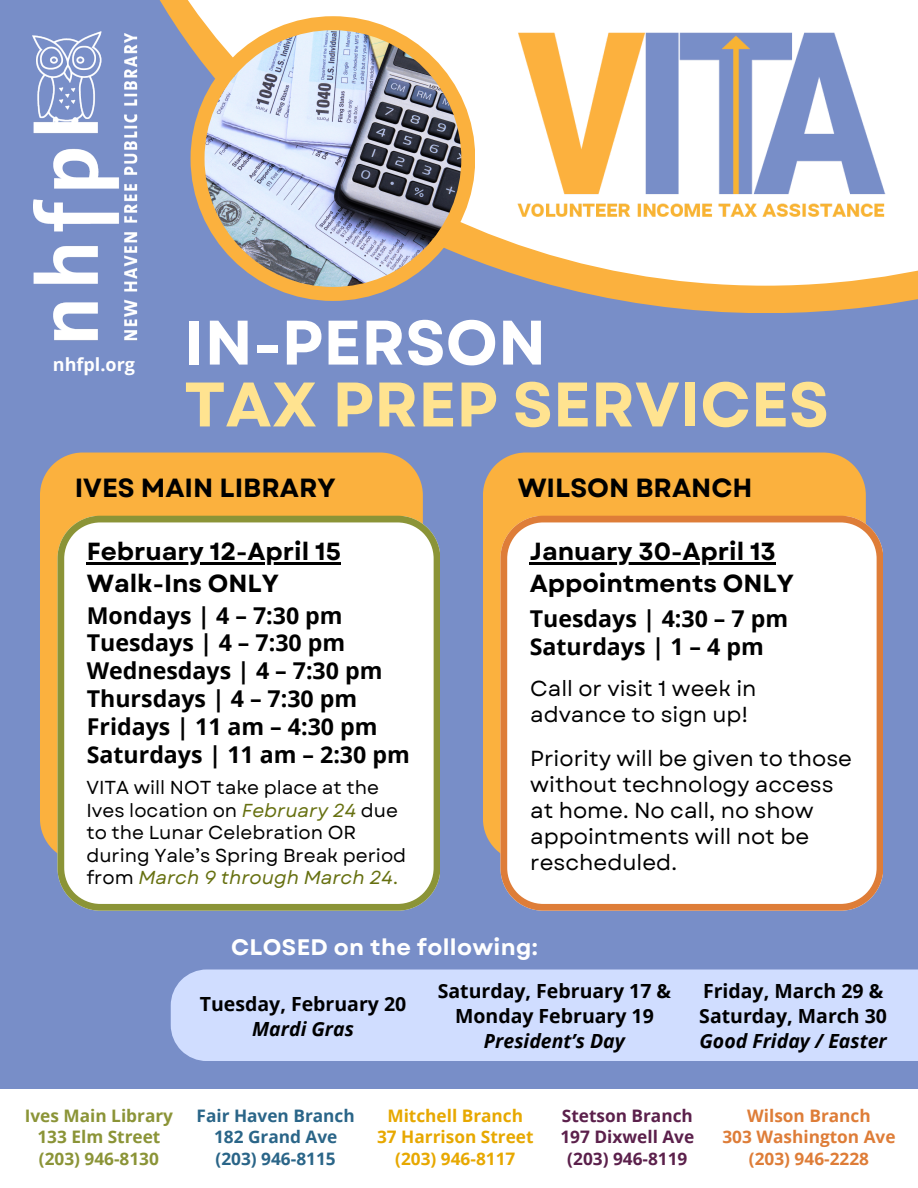
<style>
.page{position:relative;width:918px;height:1188px;background:#788ec8}
.page>*{position:absolute;margin:0;border:0;box-sizing:border-box;transform-origin:0 0}
.t1{font:700 62.7px/61.8px "Garet";color:#ffe390}
.t2{font:700 26.25px "Garet";color:#000}
.t3{font:700 24.75px/31.5px "Garet";color:#000}
.t4{font:700 23.25px/27.8px "Open Sans";color:#000}
.t5{font:700 22.5px "Garet";letter-spacing:.015em;color:#fff}
.t6{font:21.75px/25.8px "Garet";color:#000}
.t7{font:21.6px/25.8px "Garet";color:#000}
.t8{font:700 19.5px/24.8px "Open Sans";color:#000;text-align:center}
.t9{font:18.75px/22.5px "Garet";color:#000}
.t10{font:700 18px "Open Sans";color:#fff}
.t11{font:700 17.25px "Open Sans";color:#e7a800}
.t12{font:700 17.25px "Open Sans";color:#de7d38}
.t13{font:700 17.25px "Open Sans";color:#8b9437}
.t14{font:700 17.25px "Open Sans";color:#5b204b}
.t15{font:700 17.25px "Open Sans";color:#2a6588}
.s1{color:#fff}
.s2{font-style:italic;color:#667010}
.s3{color:#667010}
.s4{font-style:italic}
</style>
<div class="page">
<svg style="left:269px;top:286px;width:649px;height:27px"></svg>
<svg style="left:159px;top:0;width:759px;height:286px;fill:#fff"></svg>
<div style="left:191px;top:16px;width:284px;height:285px;background:#fbb13e;border-radius:50%"></div>
<img style="left:205px;top:30px;width:256px;height:257px;border-radius:50%">
<img style="left:475px;top:20px;width:443px;height:203px">
<div style="left:0;top:1090px;width:918px;height:98px;background:#fff"></div>
<div style="left:171px;top:969px;width:747px;height:92px;background:#d0ddff"></div>
<img style="left:32px;top:31px;width:106px;height:310px">
<div style="left:40px;top:453px;width:383px;height:400px;background:#fbb13e"></div>
<svg style="left:57px;top:516px;width:383px;height:395px;background:#f6f6f1"></svg>
<hr style="left:87px;top:562px;width:254px;height:3px;background:#000">
<div style="left:483px;top:453px;width:383px;height:400px;background:#fbb13e"></div>
<svg style="left:500px;top:516px;width:383px;height:395px;background:#fbf5f1"></svg>
<hr style="left:530px;top:562px;width:246px;height:3px;background:#000">
<p class="t10" style="left:53px;top:352px;width:84px">nhfpl.org</p>
<p class="t1" style="left:184px;top:312px;width:646px"><span class="s1">IN-PERSON<br></span>TAX PREP SERVICES</p>
<p class="t2" style="left:75px;top:469px;width:262px">IVES MAIN LIBRARY</p>
<p class="t3" style="left:87px;top:536px;width:256px">February 12-April 15<br>Walk-Ins ONLY</p>
<p class="t4" style="left:87px;top:601px;width:325px">Mondays | 4 – 7:30 pm<br>Tuesdays | 4 – 7:30 pm<br>Wednesdays | 4 – 7:30 pm<br>Thursdays | 4 – 7:30 pm<br>Fridays | 11 am – 4:30 pm<br>Saturdays | 11 am – 2:30 pm</p>
<p class="t9" style="left:86px;top:777px;width:321px">VITA will NOT take place at the<br>Ives location on <span class="s2">February 24</span> due to the Lunar Celebration OR during Yale’s Spring Break period from <span class="s2">March 9 through March 24</span><span class="s3">.</span></p>
<p class="t2" style="left:518px;top:469px;width:236px">WILSON BRANCH</p>
<p class="t3" style="left:530px;top:536px;width:266px">January 30-April 13<br>Appointments ONLY</p>
<p class="t4" style="left:530px;top:604px;width:260px">Tuesdays | 4:30 – 7 pm<br>Saturdays | 1 – 4 pm</p>
<p class="t7" style="left:530px;top:676px;width:228px">Call or visit 1 week in advance to sign up!</p>
<p class="t6" style="left:530px;top:746px;width:323px">Priority will be given to those without technology access at home. No call, no show appointments will not be rescheduled.</p>
<h3 class="t13" style="left:25px;top:1103px;width:150px">Ives Main Library</h3>
<h5 class="t13" style="left:37px;top:1125px;width:125px">133 Elm Street</h5>
<h5 class="t13" style="left:39px;top:1146px;width:122px">(203) 946-8130</h5>
<p class="t5" style="left:231px;top:931px;width:308px">CLOSED on the following:</p>
<p class="t8" style="left:200px;top:991px;width:208px">Tuesday, February 20<br><span class="s4">Mardi Gras</span></p>
<p class="t8" style="left:438px;top:979px;width:235px">Saturday, February 17 &amp;<br>Monday February 19<br><span class="s4">President’s Day</span></p>
<p class="t8" style="left:699px;top:979px;width:189px;text-align:left">Friday, March 29 &amp;<br>Saturday, March 30<br><span class="s4">Good Friday / Easter</span></p>
<h4 class="t15" style="left:197px;top:1103px;width:160px">Fair Haven Branch</h4>
<h4 class="t15" style="left:214px;top:1125px;width:125px">182 Grand Ave</h4>
<h6 class="t15" style="left:216px;top:1146px;width:122px">(203) 946-8115</h6>
<h1 class="t11" style="left:387px;top:1103px;width:137px">Mitchell Branch</h1>
<h2 class="t11" style="left:377px;top:1125px;width:158px">37 Harrison Street</h2>
<h3 class="t11" style="left:395px;top:1146px;width:122px">(203) 946-8117</h3>
<p class="t14" style="left:562px;top:1103px;width:133px">Stetson Branch</p>
<h4 class="t14" style="left:560px;top:1125px;width:135px">197 Dixwell Ave</h4>
<h2 class="t14" style="left:567px;top:1146px;width:122px">(203) 946-8119</h2>
<h6 class="t12" style="left:747px;top:1103px;width:125px">Wilson Branch</h6>
<h6 class="t12" style="left:722px;top:1125px;width:175px">303 Washington Ave</h6>
<p class="t12" style="left:749px;top:1146px;width:122px">(203) 946-2228</p>
</div>
